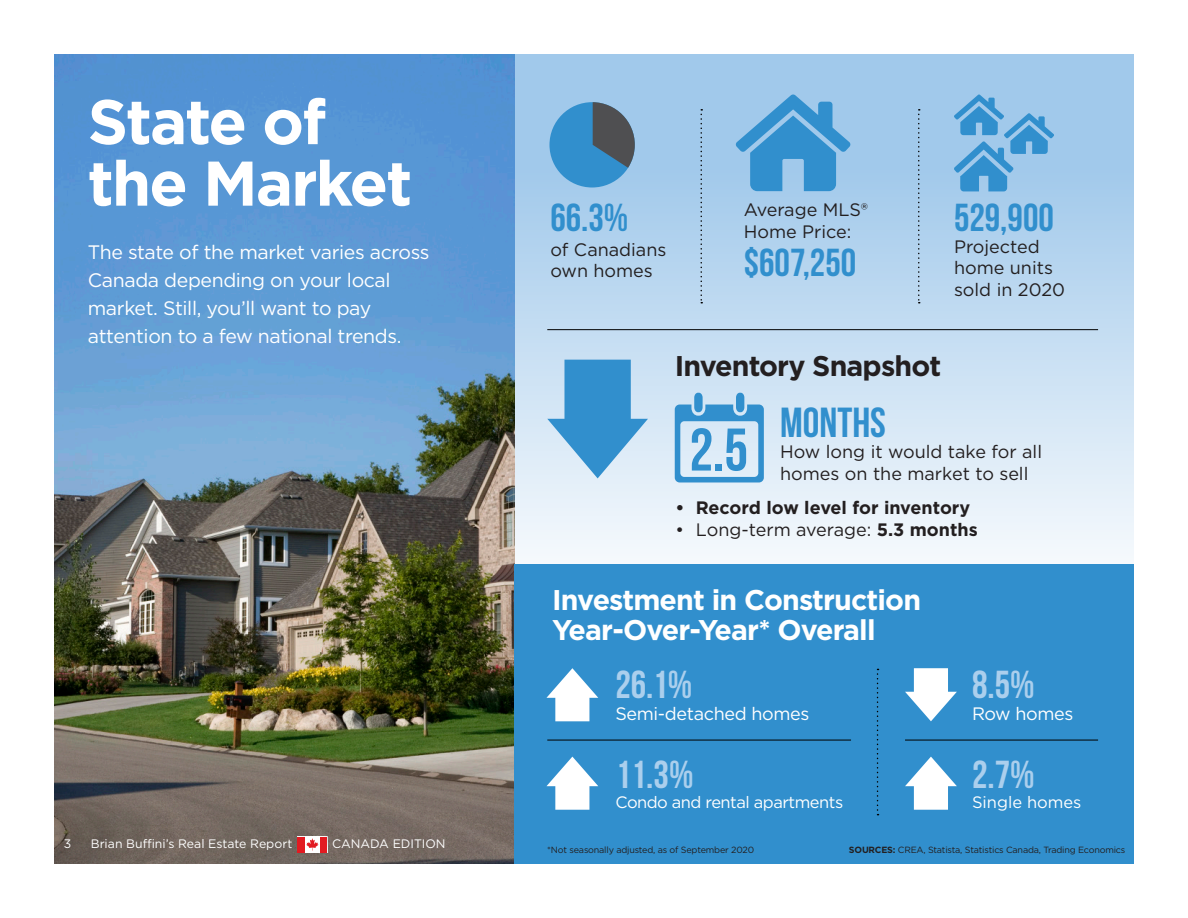
<style>
.page{position:relative;width:1188px;height:918px;background:#fff}
.page>*{position:absolute;margin:0;border:0;box-sizing:border-box;transform-origin:0 0}
.t1{font:700 63px/61.5px "Gotham";letter-spacing:-.03em;color:#fff}
.t2{font:700 60px "Bebas Neue";color:#318fcd}
.t3{font:700 42px "Bebas Neue";color:#318fcd}
.t4{font:700 39px "Bebas Neue";color:#318fcd}
.t5{font:700 39px "Bebas Neue";color:#abcfed}
.t6{font:700 28.5px/30px "Gotham";letter-spacing:-.03em;color:#fff}
.t7{font:700 28.5px "Gotham";letter-spacing:-.03em;color:#231f20}
.t8{font:19.5px/28.2px "Gotham";letter-spacing:-.02em;color:#fff}
.t9{font:18px/21.6px "Gotham";color:#231f20}
.t10{font:700 18px "Gotham";color:#231f20}
.t11{font:18px "Gotham";letter-spacing:-.02em;color:#fff}
.t12{font:16.5px "Gotham";letter-spacing:-.03em;color:#fff}
.t13{font:16.5px "Gotham";color:#fff}
.t14{font:12.3px "Gotham";color:#fff}
.t15{font:9px "Gotham";letter-spacing:-.02em;color:#231f20}
.s1{font-weight:700}
</style>
<div class="page">
<div style="left:513px;top:54px;width:621px;height:554px;background:linear-gradient(to bottom,#94c1e8,#f6f9fc)"></div>
<img style="left:54px;top:54px;width:460px;height:810px">
<div style="left:514px;top:565px;width:620px;height:299px;background:#318fcd"></div>
<div style="left:298px;top:837px;width:29px;height:15px;background:#e21a21"></div>
<div style="left:305px;top:837px;width:15px;height:15px;background:#fff"></div>
<svg style="left:306px;top:838px;width:13px;height:13px"></svg>
<svg style="left:675px;top:393px;width:89px;height:89px;background:#a3cce9"></svg>
<hr style="left:547px;top:329px;width:551px;height:1px;background:#000">
<hr style="left:905px;top:740px;width:193px;height:1px;background:#000">
<hr style="left:547px;top:740px;width:304px;height:1px;background:#000">
<svg style="left:735px;top:94px;width:116px;height:97px;background:#63a9da"></svg>
<div style="left:549px;top:102px;width:86px;height:86px;background:#318fcd;border-radius:50%"></div>
<svg style="left:593px;top:102px;width:42px;height:66px;background:#576c7c"></svg>
<svg style="left:547px;top:360px;width:101px;height:118px;background:#77b4de"></svg>
<svg style="left:546px;top:668px;width:52px;height:53px"></svg>
<svg style="left:905px;top:668px;width:52px;height:53px"></svg>
<svg style="left:546px;top:757px;width:52px;height:53px"></svg>
<svg style="left:905px;top:757px;width:52px;height:53px"></svg>
<svg style="left:954px;top:94px;width:100px;height:97px;background:#75b2df"></svg>
<svg style="left:700px;top:109px;width:2px;height:194px"></svg>
<svg style="left:918px;top:109px;width:2px;height:194px"></svg>
<svg style="left:877px;top:669px;width:2px;height:146px"></svg>
<p class="t1" style="left:88px;top:91px;width:326px">State of the Market</p>
<p class="t8" style="left:88px;top:237px;width:343px">The state of the market varies across Canada depending on your local market. Still, you’ll want to pay attention to a few national trends.</p>
<p class="t14" style="left:64px;top:836px;width:9px">3</p>
<p class="t14" style="left:91px;top:836px;width:203px">Brian Buffini’s Real Estate Report</p>
<p class="t14" style="left:332px;top:836px;width:115px">CANADA EDITION</p>
<p class="t4" style="left:550px;top:196px;width:80px">66.3%</p>
<p class="t9" style="left:550px;top:238px;width:118px">of Canadians</p>
<p class="t9" style="left:550px;top:260px;width:104px">own homes</p>
<p class="t9" style="left:744px;top:199px;width:126px">Average MLS®</p>
<p class="t9" style="left:744px;top:220px;width:109px">Home Price:</p>
<p class="t4" style="left:744px;top:241px;width:114px">$607,250</p>
<p class="t4" style="left:954px;top:196px;width:101px">529,900</p>
<p class="t9" style="left:954px;top:235px;width:113px">Projected home units sold in 2020</p>
<p class="t7" style="left:675px;top:347px;width:268px">Inventory Snapshot</p>
<p class="t2" style="left:689px;top:417px;width:60px">2.5</p>
<p class="t3" style="left:780px;top:399px;width:107px">MONTHS</p>
<p class="t9" style="left:780px;top:441px;width:263px">How long it would take for all</p>
<p class="t9" style="left:780px;top:462px;width:250px">homes on the market to sell</p>
<p class="t10" style="left:676px;top:496px;width:296px">• Record low level for inventory</p>
<p class="t9" style="left:676px;top:519px;width:304px">• Long-term average: <span class="s1">5.3 months</span></p>
<p class="t6" style="left:552px;top:585px;width:370px">Investment in Construction<br>Year-Over-Year* Overall</p>
<p class="t5" style="left:615px;top:663px;width:78px">26.1%</p>
<p class="t11" style="left:615px;top:702px;width:195px">Semi-detached homes</p>
<p class="t5" style="left:615px;top:754px;width:80px">11.3%</p>
<p class="t12" style="left:615px;top:792px;width:229px">Condo and rental apartments</p>
<p class="t5" style="left:972px;top:663px;width:64px">8.5%</p>
<p class="t11" style="left:972px;top:702px;width:103px">Row homes</p>
<p class="t5" style="left:972px;top:754px;width:64px">2.7%</p>
<p class="t13" style="left:972px;top:792px;width:111px">Single homes</p>
<p class="t15" style="left:547px;top:844px;width:208px">*Not seasonally adjusted, as of September 2020</p>
<p class="t15" style="left:849px;top:844px;width:278px"><span class="s1">SOURCES:</span> CREA, Statista, Statistics Canada, Trading Economics</p>
</div>
